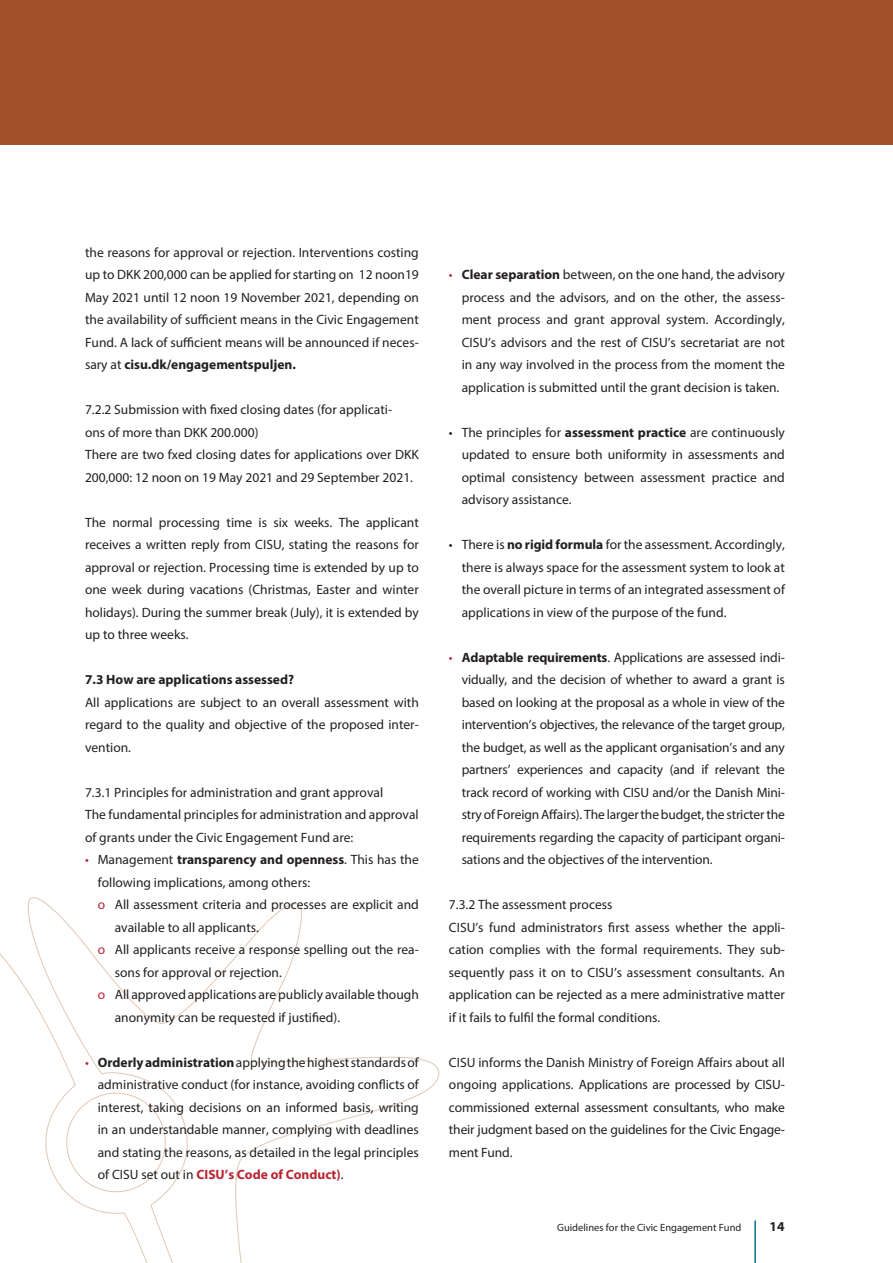
<style>
.page{position:relative;width:893px;height:1263px;background:#fff}
.page>*{position:absolute;margin:0;border:0;box-sizing:border-box;transform-origin:0 0}
.bullettekst{font:13.5px/22.5px "Myriad Pro";color:#231f20;text-align:justify}
.broed{font:13.5px/22.5px "Myriad Pro";color:#231f20;text-align:justify}
.lille_mellemrubrik{font:13.5px/22.5px "Myriad Pro";color:#231f20}
.lille_mellemrubrik_f{font:700 13.5px "Myriad Pro";color:#231f20}
.t1{font:10.5px "Myriad Pro";color:#231f20}
.s1{font-weight:700}
.s2{color:#b92432}
.s3{font-weight:700;color:#b92432}
</style>
<div class="page">
<svg style="left:23px;top:897px;width:417px;height:366px"></svg>
<div style="left:0;top:0;width:893px;height:145px;background:#a15228"></div>
<hr style="left:754px;top:1220px;width:2px;height:43px;background:#007286">
<p class="broed" style="left:85px;top:241px;width:335px">the reasons for approval or rejection. Interventions costing up to DKK 200,000 can be applied for starting on 12 noon19<br>May 2021 until 12 noon 19 November 2021, depending on the availability of sufficient means in the Civic Engagement Fund. A lack of sufficient means will be announced if neces&shy;sary at <span class="s1">cisu.dk/engagementspuljen.</span></p>
<p class="lille_mellemrubrik" style="left:85px;top:398px;width:309px">7.2.2 Submission with fixed closing dates (for applicati&shy;ons of more than DKK 200.000)</p>
<p class="broed" style="left:85px;top:443px;width:335px">There are two fxed closing dates for applications over DKK<br>200,000: 12 noon on 19 May 2021 and 29 September 2021.</p>
<p class="broed" style="left:85px;top:511px;width:335px">The normal processing time is six weeks. The applicant receives a written reply from CISU, stating the reasons for approval or rejection. Processing time is extended by up to one week during vacations (Christmas, Easter and winter holidays). During the summer break (July), it is extended by up to three weeks.</p>
<p class="lille_mellemrubrik_f" style="left:85px;top:671px;width:211px">7.3 How are applications assessed?</p>
<p class="broed" style="left:85px;top:691px;width:335px">All applications are subject to an overall assessment with regard to the quality and objective of the proposed inter&shy;vention.</p>
<p class="lille_mellemrubrik" style="left:85px;top:781px;width:300px">7.3.1 Principles for administration and grant approval</p>
<p class="broed" style="left:85px;top:803px;width:335px">The fundamental principles for administration and approval of grants under the Civic Engagement Fund are:</p>
<p class="bullettekst" style="left:98px;top:848px;width:323px;text-indent:-13px"><span class="s2">•</span> Management <span class="s1">transparency and openness</span>. This has the following implications, among others:</p>
<p class="bullettekst" style="left:115px;top:893px;width:306px;text-indent:-17px"><span class="s2">o</span> All assessment criteria and processes are explicit and available to all applicants.</p>
<p class="bullettekst" style="left:115px;top:938px;width:306px;text-indent:-17px"><span class="s2">o</span> All applicants receive a response spelling out the rea&shy;sons for approval or rejection.</p>
<p class="bullettekst" style="left:115px;top:983px;width:306px;text-indent:-17px"><span class="s2">o</span> All approved applications are publicly available though anonymity can be requested if justified).</p>
<p class="bullettekst" style="left:98px;top:1051px;width:323px;text-indent:-13px"><span class="s2">•</span> <span class="s1">Orderly administration</span> applying the highest standards of administrative conduct (for instance, avoiding conflicts of interest, taking decisions on an informed basis, writing in an understandable manner, complying with deadlines and stating the reasons, as detailed in the legal principles of CISU set out in <span class="s3">CISU’s Code of Conduct)</span>.</p>
<p class="bullettekst" style="left:462px;top:263px;width:325px;text-indent:-13px"><span class="s2">•</span> <span class="s1">Clear separation</span> between, on the one hand, the advisory process and the advisors, and on the other, the assess&shy;ment process and grant approval system. Accordingly, CISU’s advisors and the rest of CISU’s secretariat are not in any way involved in the process from the moment the application is submitted until the grant decision is taken.</p>
<p class="bullettekst" style="left:462px;top:421px;width:325px;text-indent:-13px">• The principles for <span class="s1">assessment practice</span> are continuously updated to ensure both uniformity in assessments and optimal consistency between assessment practice and advisory assistance.</p>
<p class="bullettekst" style="left:462px;top:533px;width:325px;text-indent:-13px">• There is <span class="s1">no rigid formula</span> for the assessment. Accordingly, there is always space for the assessment system to look at the overall picture in terms of an integrated assessment of applications in view of the purpose of the fund.</p>
<p class="bullettekst" style="left:462px;top:646px;width:325px;text-indent:-13px"><span class="s2">•</span> <span class="s1">Adaptable requirements</span>. Applications are assessed indi&shy;vidually, and the decision of whether to award a grant is based on looking at the proposal as a whole in view of the intervention’s objectives, the relevance of the target group, the budget, as well as the applicant organisation’s and any partners’ experiences and capacity (and if relevant the track record of working with CISU and/or the Danish Mini&shy;stry of Foreign Affairs). The larger the budget, the stricter the requirements regarding the capacity of participant organi&shy;sations and the objectives of the intervention.</p>
<p class="lille_mellemrubrik" style="left:449px;top:893px;width:165px">7.3.2 The assessment process</p>
<p class="broed" style="left:449px;top:916px;width:337px">CISU’s fund administrators first assess whether the appli&shy;cation complies with the formal requirements. They sub&shy;sequently pass it on to CISU’s assessment consultants. An application can be rejected as a mere administrative matter if it fails to fulfil the formal conditions.</p>
<p class="broed" style="left:449px;top:1051px;width:337px">CISU informs the Danish Ministry of Foreign Affairs about all ongoing applications. Applications are processed by CISU&shy;commissioned external assessment consultants, who make their judgment based on the guidelines for the Civic Engage&shy;ment Fund.</p>
<p class="t1" style="left:557px;top:1220px;width:186px">Guidelines for the Civic Engagement Fund</p>
<p class="lille_mellemrubrik_f" style="left:769px;top:1217px;width:16px">14</p>
</div>
